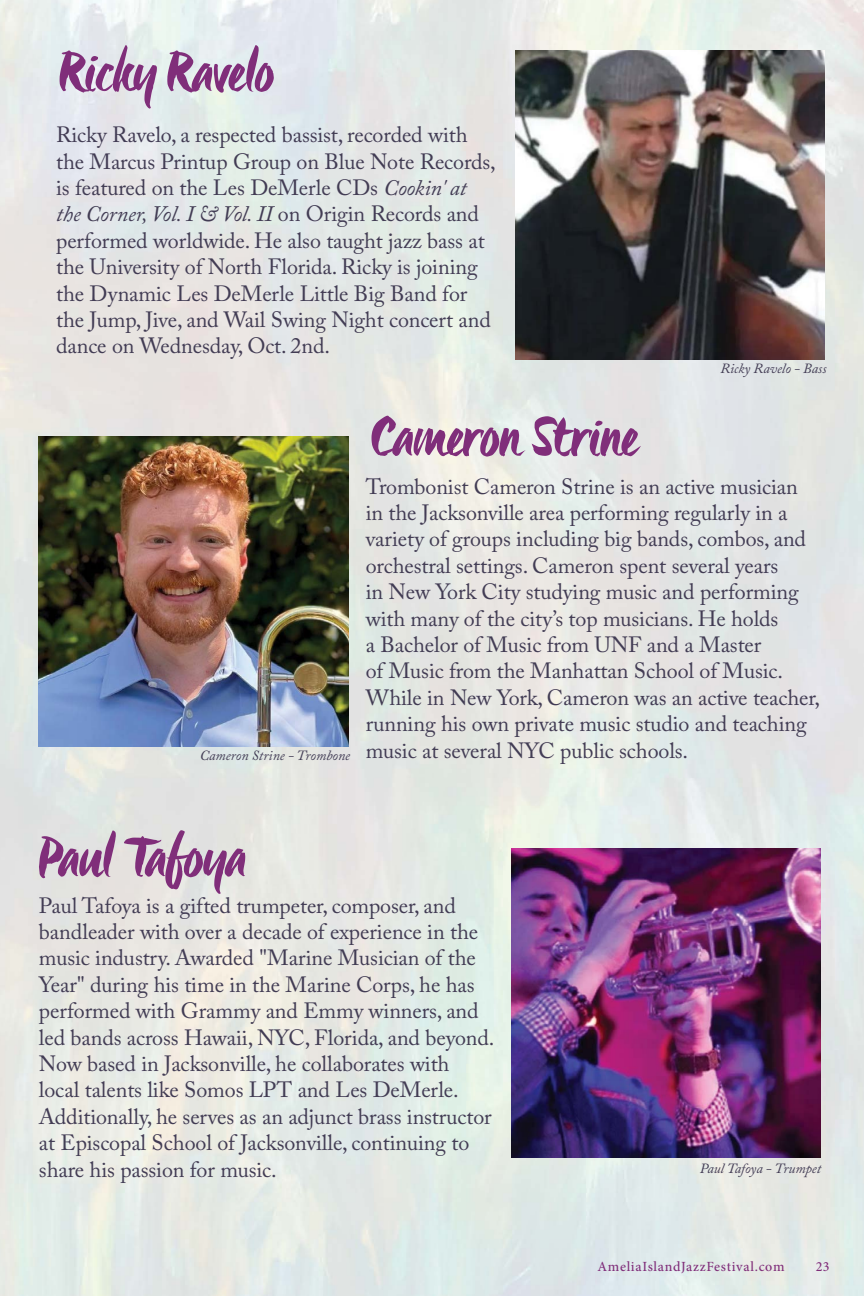
<style>
.page{position:relative;width:864px;height:1296px;background:#fff}
.page>*{position:absolute;margin:0;border:0;box-sizing:border-box;transform-origin:0 0}
.t1{font:60px "Origo";letter-spacing:-.02em;color:#802e7a}
.t2{font:22px/26.4px "Adobe Caslon Pro";letter-spacing:-.005em;color:#423c54}
.t3{font:italic 14px "Adobe Caslon Pro";color:#423c54}
.t4{font:500 14px "Minion Pro";letter-spacing:.05em;color:#802e7a}
.s1{font-style:italic}
</style>
<div class="page">
<img style="left:0;top:0;width:864px;height:1296px">
<img style="left:515px;top:50px;width:310px;height:310px">
<img style="left:39px;top:436px;width:310px;height:310px">
<img style="left:511px;top:848px;width:310px;height:310px">
<h1 class="t1" style="left:60px;top:28px;width:216px">Ricky Ravelo</h1>
<p class="t2" style="left:56px;top:121px;width:441px">Ricky Ravelo, a respected bassist, recorded with the Marcus Printup Group on Blue Note Records, is featured on the Les DeMerle CDs <span class="s1">Cookin' at the Corner, Vol. I &amp; Vol. II</span> on Origin Records and performed worldwide. He also taught jazz bass at the University of North Florida. Ricky is joining the Dynamic Les DeMerle Little Big Band for the Jump, Jive, and Wail Swing Night concert and dance on Wednesday, Oct. 2nd.</p>
<p class="t3" style="left:720px;top:360px;width:108px">Ricky Ravelo - Bass</p>
<p class="t3" style="left:200px;top:747px;width:152px">Cameron Strine - Trombone</p>
<h1 class="t1" style="left:372px;top:393px;width:270px">Cameron Strine</h1>
<p class="t2" style="left:366px;top:473px;width:456px">Trombonist Cameron Strine is an active musician in the Jacksonville area performing regularly in a variety of groups including big bands, combos, and orchestral settings. Cameron spent several years<br>in New York City studying music and performing with many of the city’s top musicians. He holds<br>a Bachelor of Music from UNF and a Master<br>of Music from the Manhattan School of Music.<br>While in New York, Cameron was an active teacher, running his own private music studio and teaching music at several NYC public schools.</p>
<h1 class="t1" style="left:39px;top:814px;width:208px">Paul Tafoya</h1>
<p class="t2" style="left:39px;top:892px;width:457px">Paul Tafoya is a gifted trumpeter, composer, and bandleader with over a decade of experience in the music industry. Awarded "Marine Musician of the Year" during his time in the Marine Corps, he has performed with Grammy and Emmy winners, and led bands across Hawaii, NYC, Florida, and beyond.<br>Now based in Jacksonville, he collaborates with local talents like Somos LPT and Les DeMerle.<br>Additionally, he serves as an adjunct brass instructor at Episcopal School of Jacksonville, continuing to share his passion for music.</p>
<p class="t3" style="left:700px;top:1160px;width:123px">Paul Tafoya - Trumpet</p>
<p class="t4" style="left:598px;top:1257px;width:189px">AmeliaIslandJazzFestival.com</p>
<p class="t4" style="left:816px;top:1257px;width:15px">23</p>
</div>
